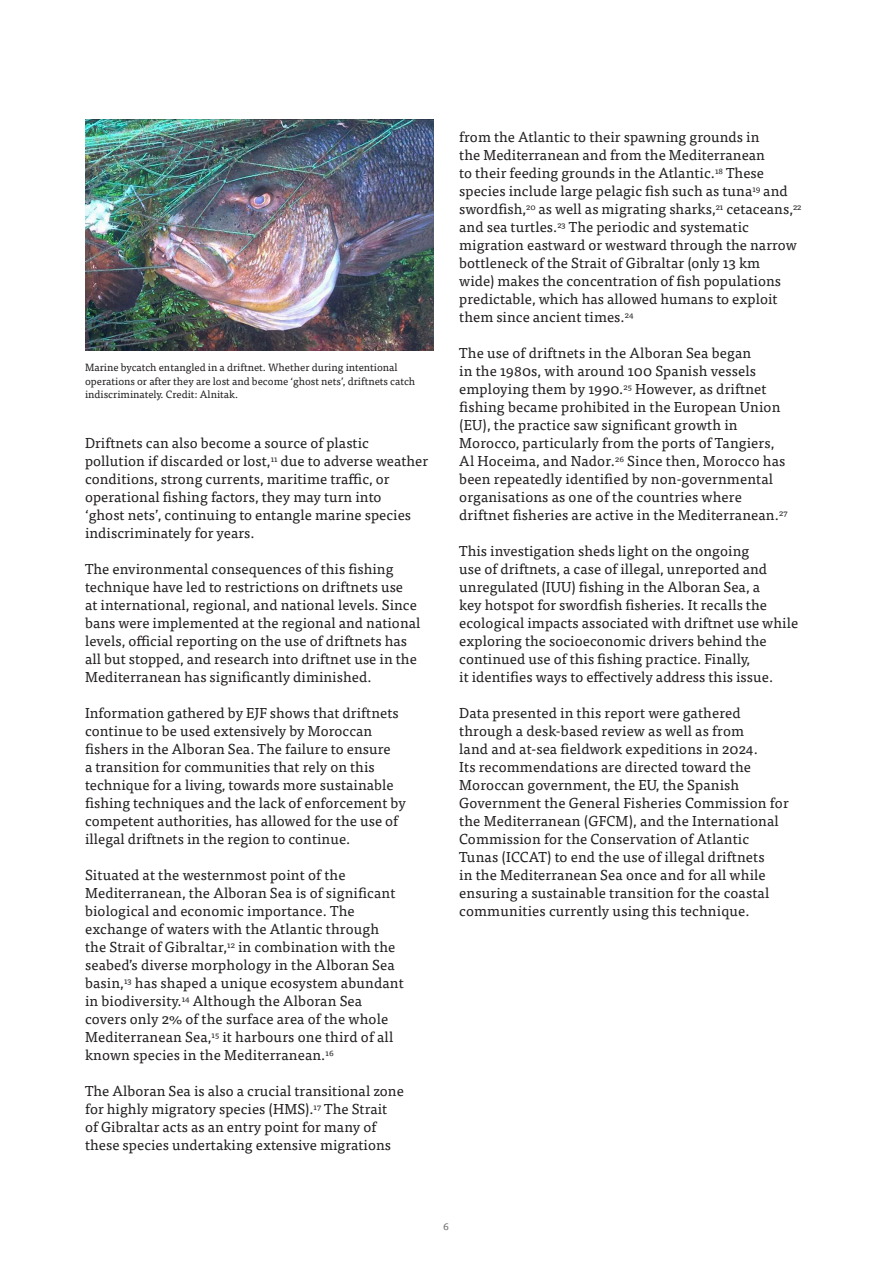
<style>
.page{position:relative;width:893px;height:1263px;background:#fff}
.page>*{position:absolute;margin:0;border:0;box-sizing:border-box;transform-origin:0 0}
.t1{font:14.4px/18px "Tisa Pro";letter-spacing:.005em;color:#231f20}
.t2{font:10.5px/13.5px "Tisa Pro";color:#231f20}
.t3{font:10.5px "Tisa Pro";color:#6c6d70}
</style>
<div class="page">
<img style="left:85px;top:119px;width:349px;height:231px">
<p class="t2" style="left:85px;top:360px;width:332px">Marine bycatch entangled in a driftnet. Whether during intentional operations or after they are lost and become ‘ghost nets’, driftnets catch indiscriminately. Credit: Alnitak.</p>
<p class="t1" style="left:85px;top:433px;width:345px">Driftnets can also become a source of plastic pollution if discarded or lost,<sup>11</sup> due to adverse weather conditions, strong currents, maritime traffic, or operational fishing factors, they may turn into<br>‘ghost nets’, continuing to entangle marine species indiscriminately for years.</p>
<p class="t1" style="left:85px;top:559px;width:337px">The environmental consequences of this fishing technique have led to restrictions on driftnets use<br>at international, regional, and national levels. Since bans were implemented at the regional and national levels, official reporting on the use of driftnets has all but stopped, and research into driftnet use in the Mediterranean has significantly diminished.</p>
<p class="t1" style="left:85px;top:703px;width:322px">Information gathered by EJF shows that driftnets continue to be used extensively by Moroccan fishers in the Alboran Sea. The failure to ensure<br>a transition for communities that rely on this technique for a living, towards more sustainable fishing techniques and the lack of enforcement by competent authorities, has allowed for the use of illegal driftnets in the region to continue.</p>
<p class="t1" style="left:85px;top:865px;width:320px">Situated at the westernmost point of the Mediterranean, the Alboran Sea is of significant biological and economic importance. The exchange of waters with the Atlantic through the Strait of Gibraltar,<sup>12</sup> in combination with the seabed’s diverse morphology in the Alboran Sea basin,<sup>13</sup> has shaped a unique ecosystem abundant in biodiversity.<sup>14</sup> Although the Alboran Sea covers only 2% of the surface area of the whole Mediterranean Sea,<sup>15</sup> it harbours one third of all known species in the Mediterranean.<sup>16</sup></p>
<p class="t1" style="left:85px;top:1081px;width:320px">The Alboran Sea is also a crucial transitional zone for highly migratory species (HMS).<sup>17</sup> The Strait<br>of Gibraltar acts as an entry point for many of these species undertaking extensive migrations</p>
<p class="t1" style="left:459px;top:127px;width:344px">from the Atlantic to their spawning grounds in<br>the Mediterranean and from the Mediterranean<br>to their feeding grounds in the Atlantic.<sup>18</sup> These species include large pelagic fish such as tuna<sup>19</sup> and swordfish,<sup>20</sup> as well as migrating sharks,<sup>21</sup> cetaceans,<sup>22 </sup>and sea turtles.<sup>23</sup> The periodic and systematic migration eastward or westward through the narrow bottleneck of the Strait of Gibraltar (only 13 km<br>wide) makes the concentration of fish populations predictable, which has allowed humans to exploit them since ancient times.<sup>24</sup></p>
<p class="t1" style="left:459px;top:343px;width:330px">The use of driftnets in the Alboran Sea began<br>in the 1980s, with around 100 Spanish vessels employing them by 1990.<sup>25</sup> However, as driftnet fishing became prohibited in the European Union (EU), the practice saw significant growth in Morocco, particularly from the ports of Tangiers, Al Hoceima, and Nador.<sup>26</sup> Since then, Morocco has been repeatedly identified by non-governmental organisations as one of the countries where driftnet fisheries are active in the Mediterranean.<sup>27</sup></p>
<p class="t1" style="left:459px;top:541px;width:340px">This investigation sheds light on the ongoing<br>use of driftnets, a case of illegal, unreported and unregulated (IUU) fishing in the Alboran Sea, a<br>key hotspot for swordfish fisheries. It recalls the ecological impacts associated with driftnet use while exploring the socioeconomic drivers behind the continued use of this fishing practice. Finally,<br>it identifies ways to effectively address this issue.</p>
<p class="t1" style="left:459px;top:703px;width:331px">Data presented in this report were gathered through a desk-based review as well as from<br>land and at-sea fieldwork expeditions in 2024.<br>Its recommendations are directed toward the Moroccan government, the EU, the Spanish Government the General Fisheries Commission for the Mediterranean (GFCM), and the International Commission for the Conservation of Atlantic Tunas (ICCAT) to end the use of illegal driftnets<br>in the Mediterranean Sea once and for all while ensuring a sustainable transition for the coastal communities currently using this technique.</p>
<p class="t3" style="left:443px;top:1218px;width:7px">6</p>
</div>
